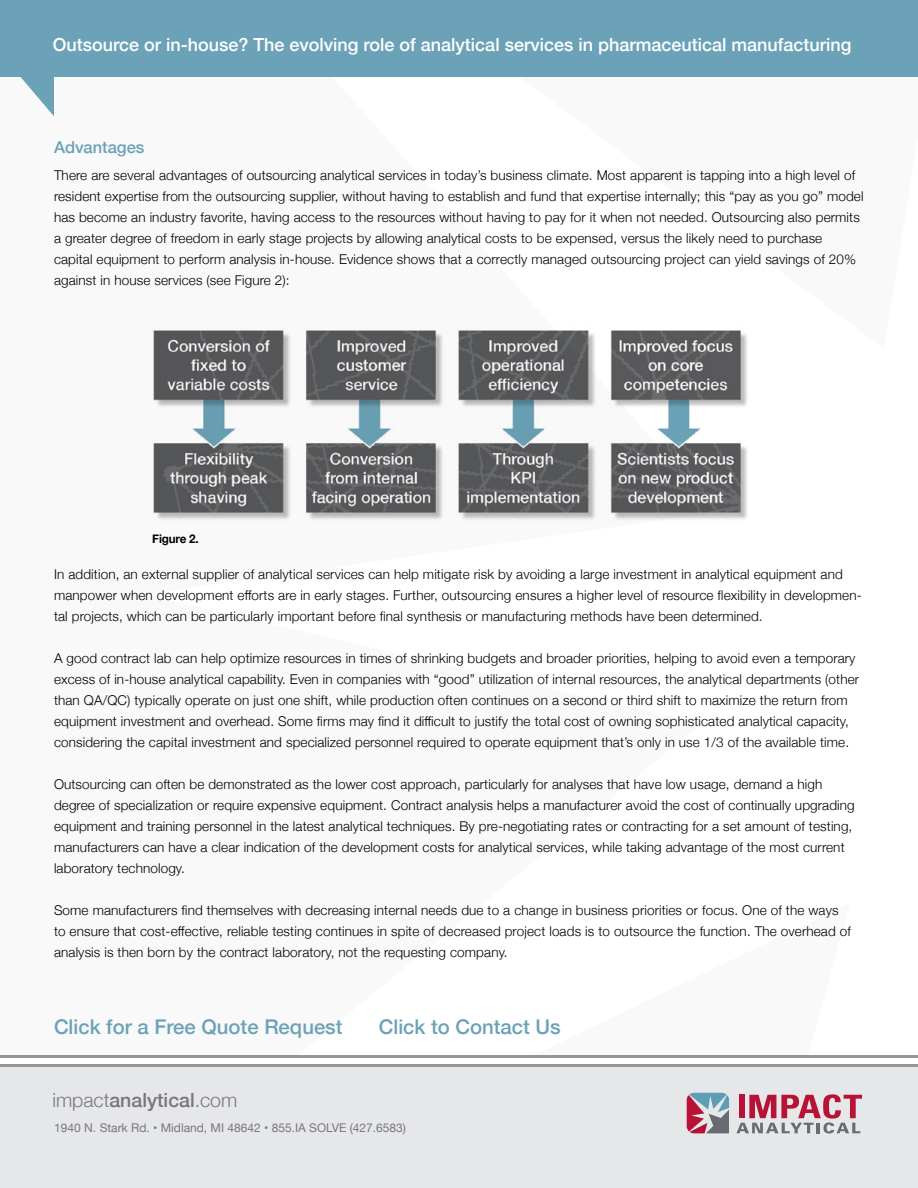
<style>
.page{position:relative;width:918px;height:1188px;background:#fff}
.page>*{position:absolute;margin:0;border:0;box-sizing:border-box;transform-origin:0 0}
.t1{font:500 20.25px "Helvetica Neue";color:#6ba2b8}
.t2{font:300 19.5px "Helvetica Neue";color:#78787a}
.t3{font:500 18px "Helvetica Neue";color:#fff}
.t4{font:500 16.5px "Helvetica Neue";color:#6ba2b8}
.t5{font:300 13.5px/21px "Helvetica Neue";letter-spacing:.01em;color:#000}
.t6{font:12px "Helvetica Neue";color:#78787a}
.t7{font:700 12px "Helvetica Neue";letter-spacing:-.015em;color:#000}
.s1{font-weight:500}
</style>
<div class="page">
<div style="left:0;top:1066px;width:918px;height:122px;background:#e6e7e8"></div>
<hr style="left:0;top:1055px;width:918px;height:3px;background:#989698">
<hr style="left:0;top:1064px;width:918px;height:3px;background:#989698">
<div style="left:0;top:0;width:918px;height:76px;background:#6ba2b8"></div>
<svg style="left:18px;top:76px;width:36px;height:40px"></svg>
<svg style="left:736px;top:1094px;width:126px;height:40px"></svg>
<svg style="left:687px;top:1093px;width:42px;height:40px"></svg>
<img style="left:153px;top:330px;width:594px;height:190px">
<h3 class="t3" style="left:53px;top:30px;width:800px">Outsource or in-house? The evolving role of analytical services in pharmaceutical manufacturing</h3>
<p class="t4" style="left:54px;top:133px;width:92px">Advantages</p>
<p class="t5" style="left:54px;top:164px;width:811px">There are several advantages of outsourcing analytical services in today’s business climate. Most apparent is tapping into a high level of resident expertise from the outsourcing supplier, without having to establish and fund that expertise internally; this “pay as you go” model has become an industry favorite, having access to the resources without having to pay for it when not needed. Outsourcing also permits a greater degree of freedom in early stage projects by allowing analytical costs to be expensed, versus the likely need to purchase capital equipment to perform analysis in-house. Evidence shows that a correctly managed outsourcing project can yield savings of 20% against in house services (see Figure 2):</p>
<p class="t7" style="left:152px;top:529px;width:48px">Figure 2.</p>
<p class="t5" style="left:54px;top:563px;width:809px">In addition, an external supplier of analytical services can help mitigate risk by avoiding a large investment in analytical equipment and manpower when development efforts are in early stages. Further, outsourcing ensures a higher level of resource flexibility in developmen&shy;tal projects, which can be particularly important before final synthesis or manufacturing methods have been determined.</p>
<p class="t5" style="left:54px;top:647px;width:807px">A good contract lab can help optimize resources in times of shrinking budgets and broader priorities, helping to avoid even a temporary excess of in-house analytical capability. Even in companies with “good” utilization of internal resources, the analytical departments (other than QA/QC) typically operate on just one shift, while production often continues on a second or third shift to maximize the return from equipment investment and overhead. Some firms may find it difficult to justify the total cost of owning sophisticated analytical capacity, considering the capital investment and specialized personnel required to operate equipment that’s only in use 1/3 of the available time.</p>
<p class="t5" style="left:54px;top:773px;width:802px">Outsourcing can often be demonstrated as the lower cost approach, particularly for analyses that have low usage, demand a high degree of specialization or require expensive equipment. Contract analysis helps a manufacturer avoid the cost of continually upgrading equipment and training personnel in the latest analytical techniques. By pre-negotiating rates or contracting for a set amount of testing, manufacturers can have a clear indication of the development costs for analytical services, while taking advantage of the most current laboratory technology.</p>
<p class="t5" style="left:54px;top:899px;width:798px">Some manufacturers find themselves with decreasing internal needs due to a change in business priorities or focus. One of the ways to ensure that cost-effective, reliable testing continues in spite of decreased project loads is to outsource the function. The overhead of analysis is then born by the contract laboratory, not the requesting company.</p>
<h1 class="t1" style="left:54px;top:1010px;width:290px">Click for a Free Quote Request</h1>
<h1 class="t1" style="left:379px;top:1010px;width:184px">Click to Contact Us</h1>
<h2 class="t2" style="left:52px;top:1085px;width:186px">impact<span class="s1">analytical</span>.com</h2>
<p class="t6" style="left:54px;top:1119px;width:353px">1940 N. Stark Rd. • Midland, MI 48642 • 855.IA SOLVE (427.6583)</p>
</div>
